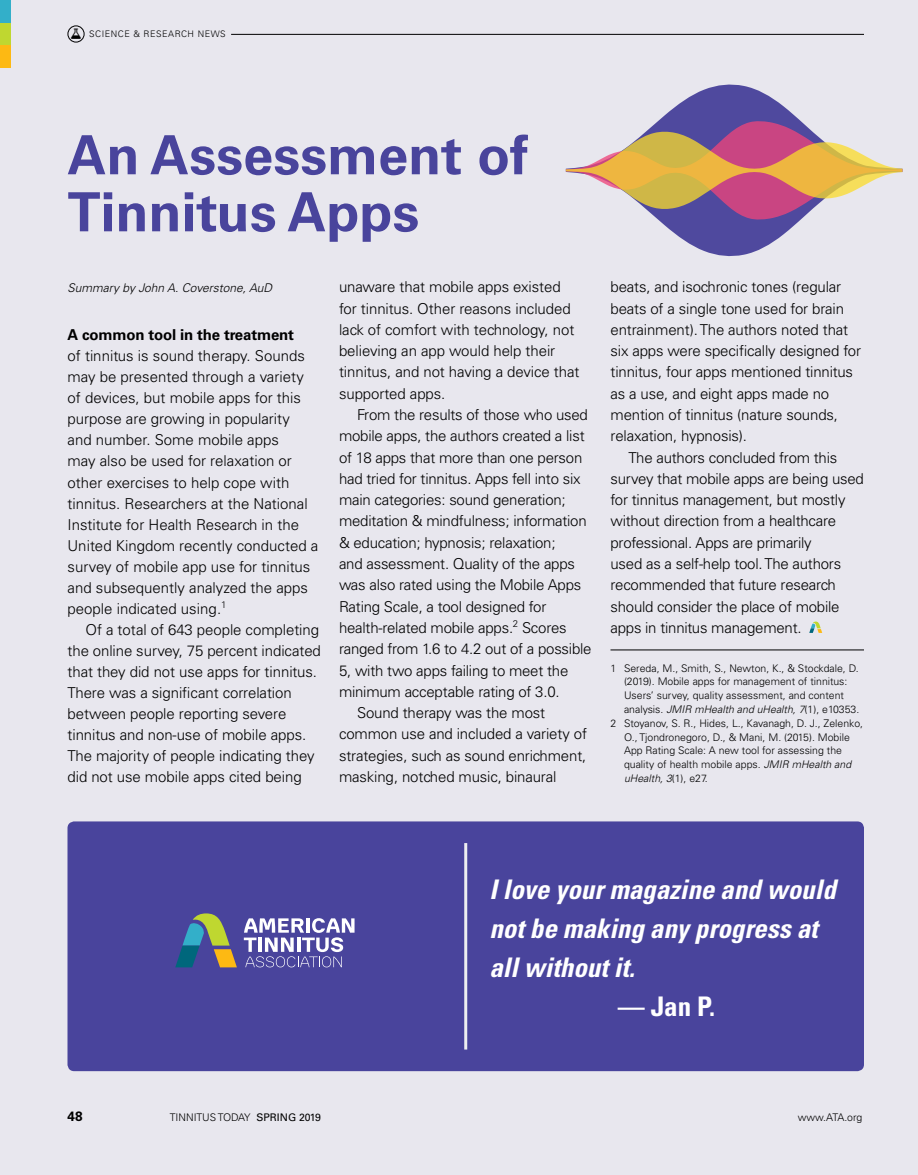
<style>
.page{position:relative;width:918px;height:1175px;background:#fff}
.page>*{position:absolute;margin:0;border:0;box-sizing:border-box;transform-origin:0 0}
.head_1{font:700 54px/57px "Univers";color:#49449c}
.pull_quote_2{font:italic 700 condensed 27px/39px "Univers";color:#fff}
.pull_quote_2-2{font:700 condensed 27px "Univers";color:#fff}
.bt{font:300 15px/21.3px "Univers";letter-spacing:-.015em;color:#000}
.bt_no_indent{font:300 15px/21px "Univers";color:#000}
.t1{font:700 13.5px "Univers";color:#000}
.byline{font:italic 300 12px "Univers";color:#000}
.footnote_with{font:300 10.5px/13.8px "Univers";color:#000}
.category{font:300 9px "Univers";letter-spacing:.06em;color:#000}
.s1{font-weight:700}
.s2{font-style:italic}
.s3{font-weight:400}
</style>
<div class="page">
<div style="left:0;top:0;width:918px;height:1174px;background:#e8e7ee"></div>
<div style="left:67px;top:25px;width:18px;height:17px;border:1px solid #000;border-radius:50%"></div>
<hr style="left:231px;top:34px;width:633px;height:1px;background:#000">
<hr style="left:610px;top:649px;width:254px;height:1px;background:#000">
<svg style="left:809px;top:621px;width:13px;height:12px"></svg>
<div style="left:68px;top:821px;width:796px;height:250px;background:#49449c;border-radius:7px"></div>
<svg style="left:244px;top:918px;width:111px;height:49px"></svg>
<svg style="left:175px;top:913px;width:62px;height:54px"></svg>
<hr style="left:464px;top:843px;width:3px;height:206px;background:#eeeff1">
<svg style="left:657px;top:85px;width:144px;height:171px;fill:#4f499e"></svg>
<svg style="left:566px;top:121px;width:336px;height:98px"></svg>
<div style="left:0;top:0;width:10px;height:23px;background:#33afc9"></div>
<div style="left:0;top:23px;width:10px;height:22px;background:#bfd730"></div>
<div style="left:0;top:45px;width:10px;height:23px;background:#fdb913"></div>
<p class="category" style="left:89px;top:29px;width:138px">SCIENCE &amp; RESEARCH NEWS</p>
<p class="head_1" style="left:68px;top:127px;width:462px">An Assessment of<br>Tinnitus Apps</p>
<p class="byline" style="left:68px;top:281px;width:206px">Summary by John A. Coverstone, AuD</p>
<p class="bt_no_indent" style="left:68px;top:324px;width:252px"><span class="s1">A common tool in the treatment<br></span>of tinnitus is sound therapy. Sounds may be presented through a variety of devices, but mobile apps for this purpose are growing in popularity<br>and number. Some mobile apps<br>may also be used for relaxation or other exercises to help cope with tinnitus. Researchers at the National Institute for Health Research in the United Kingdom recently conducted a survey of mobile app use for tinnitus and subsequently analyzed the apps people indicated using.<sup>1</sup></p>
<p class="bt" style="left:68px;top:619px;width:255px;text-indent:18px">Of a total of 643 people completing the online survey, 75 percent indicated that they did not use apps for tinnitus.<br>There was a significant correlation between people reporting severe tinnitus and non-use of mobile apps.<br>The majority of people indicating they did not use mobile apps cited being</p>
<p class="bt" style="left:339px;top:276px;width:242px">unaware that mobile apps existed for tinnitus. Other reasons included lack of comfort with technology, not believing an app would help their tinnitus, and not having a device that supported apps.</p>
<p class="bt" style="left:339px;top:404px;width:254px;text-indent:18px">From the results of those who used mobile apps, the authors created a list of 18 apps that more than one person had tried for tinnitus. Apps fell into six main categories: sound generation; meditation &amp; mindfulness; information &amp; education; hypnosis; relaxation;<br>and assessment. Quality of the apps was also rated using the Mobile Apps Rating Scale, a tool designed for health-related mobile apps.<sup>2</sup> Scores ranged from 1.6 to 4.2 out of a possible 5, with two apps failing to meet the minimum acceptable rating of 3.0.</p>
<p class="bt" style="left:339px;top:702px;width:250px;text-indent:18px">Sound therapy was the most common use and included a variety of strategies, such as sound enrichment, masking, notched music, binaural</p>
<p class="bt" style="left:610px;top:276px;width:252px">beats, and isochronic tones (regular beats of a single tone used for brain entrainment). The authors noted that six apps were specifically designed for tinnitus, four apps mentioned tinnitus as a use, and eight apps made no mention of tinnitus (nature sounds, relaxation, hypnosis).</p>
<p class="bt" style="left:610px;top:446px;width:255px;text-indent:18px">The authors concluded from this survey that mobile apps are being used for tinnitus management, but mostly without direction from a healthcare professional. Apps are primarily<br>used as a self-help tool. The authors recommended that future research should consider the place of mobile apps in tinnitus management.</p>
<p class="footnote_with" style="left:624px;top:661px;width:237px;text-indent:-14px">1 Sereda, M., Smith, S., Newton, K., &amp; Stockdale, D. (2019). Mobile apps for management of tinnitus:<br>Users’ survey, quality assessment, and content analysis. <span class="s2">JMIR mHealth and uHealth, 7</span>(1), e10353.</p>
<p class="footnote_with" style="left:624px;top:716px;width:241px;text-indent:-14px">2 Stoyanov, S. R., Hides, L., Kavanagh, D. J., Zelenko, O., Tjondronegoro, D., &amp; Mani, M. (2015). Mobile App Rating Scale: A new tool for assessing the quality of health mobile apps. <span class="s2">JMIR mHealth and uHealth, 3</span>(1), e27.</p>
<p class="pull_quote_2" style="left:489px;top:869px;width:348px">I love your magazine and would not be making any progress at all without it.</p>
<p class="pull_quote_2-2" style="left:618px;top:989px;width:99px">— Jan P.</p>
<p class="t1" style="left:68px;top:1108px;width:17px">48</p>
<p class="footnote_with" style="left:170px;top:1110px;width:153px">TINNITUS TODAY <span class="s3">SPRING 2019</span></p>
<p class="footnote_with" style="left:798px;top:1110px;width:66px">www.ATA.org</p>
</div>
